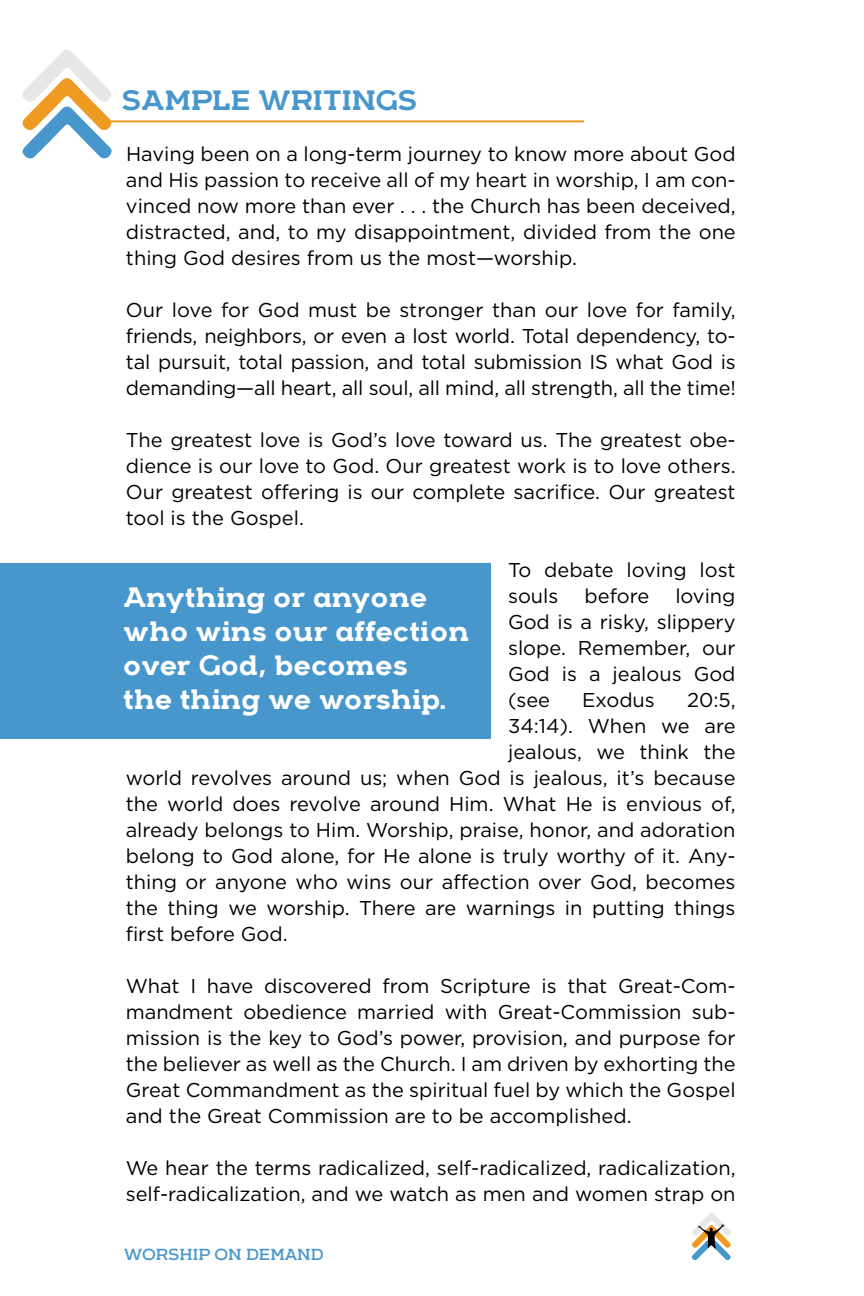
<style>
.page{position:relative;width:864px;height:1296px;background:#fff}
.page>*{position:absolute;margin:0;border:0;box-sizing:border-box;transform-origin:0 0}
.t1{font:700 28px/34px "Arkibal Serif";color:#fff}
.t2{font:700 28px "Arkibal Serif";color:#4897cc}
.t3{font:20px/26px "Gotham";color:#000;text-align:justify}
.t4{font:16px "Arkibal Serif";color:#4897cc}
</style>
<div class="page">
<svg style="left:691px;top:1213px;width:40px;height:47px"></svg>
<div style="left:0;top:563px;width:490px;height:176px;background:#4897cc"></div>
<hr style="left:97px;top:120px;width:487px;height:2px;background:#ef9a22">
<svg style="left:22px;top:50px;width:90px;height:109px"></svg>
<h1 class="t2" style="left:122px;top:80px;width:297px">SAMPLE WRITINGS</h1>
<p class="t3" style="left:126px;top:140px;width:611px">Having been on a long-term journey to know more about God and His passion to receive all of my heart in worship, I am con&shy;vinced now more than ever . . . the Church has been deceived, distracted, and, to my disappointment, divided from the one thing God desires from us the most—worship.</p>
<p class="t3" style="left:126px;top:296px;width:611px">Our love for God must be stronger than our love for family, friends, neighbors, or even a lost world. Total dependency, to&shy;tal pursuit, total passion, and total submission IS what God is demanding—all heart, all soul, all mind, all strength, all the time!</p>
<p class="t3" style="left:126px;top:426px;width:611px">The greatest love is God’s love toward us. The greatest obe&shy;dience is our love to God. Our greatest work is to love others.<br>Our greatest offering is our complete sacrifice. Our greatest tool is the Gospel.</p>
<p class="t3" style="left:508px;top:556px;width:229px">To debate loving lost souls</p>
<h1 class="t1" style="left:123px;top:579px;width:348px">Anything or anyone who wins our affection over God, becomes<br>the thing we worship.</h1>
<p class="t3" style="left:585px;top:582px;width:66px">before</p>
<p class="t3" style="left:508px;top:582px;width:229px;text-indent:167px">loving God is a risky, slippery slope. Remember, our God is a jealous God (see</p>
<p class="t3" style="left:582px;top:686px;width:74px">Exodus</p>
<p class="t3" style="left:687px;top:686px;width:50px">20:5,</p>
<p class="t3" style="left:508px;top:712px;width:229px">34:14). When we are</p>
<p class="t3" style="left:508px;top:738px;width:229px">jealous, we think the</p>
<p class="t3" style="left:126px;top:764px;width:611px">world revolves around us; when God is jealous, it’s because</p>
<p class="t3" style="left:126px;top:790px;width:611px">the world does revolve around Him. What He is envious of,</p>
<p class="t3" style="left:126px;top:816px;width:611px">already belongs to Him. Worship, praise, honor, and adoration</p>
<p class="t3" style="left:126px;top:842px;width:611px">belong to God alone, for He alone is truly worthy of it. Any-</p>
<p class="t3" style="left:126px;top:868px;width:611px">thing or anyone who wins our affection over God, becomes</p>
<p class="t3" style="left:126px;top:894px;width:611px">the thing we worship. There are warnings in putting things</p>
<p class="t3" style="left:126px;top:920px;width:164px">first before God.</p>
<p class="t3" style="left:126px;top:972px;width:611px">What I have discovered from Scripture is that Great-Com&shy;mandment obedience married with Great-Commission sub&shy;mission is the key to God’s power, provision, and purpose for the believer as well as the Church. I am driven by exhorting the Great Commandment as the spiritual fuel by which the Gospel and the Great Commission are to be accomplished.</p>
<p class="t3" style="left:126px;top:1154px;width:611px">We hear the terms radicalized, self-radicalized, radicalization, self-radicalization, and we watch as men and women strap on</p>
<p class="t4" style="left:124px;top:1244px;width:201px">WORSHIP ON DEMAND</p>
</div>
